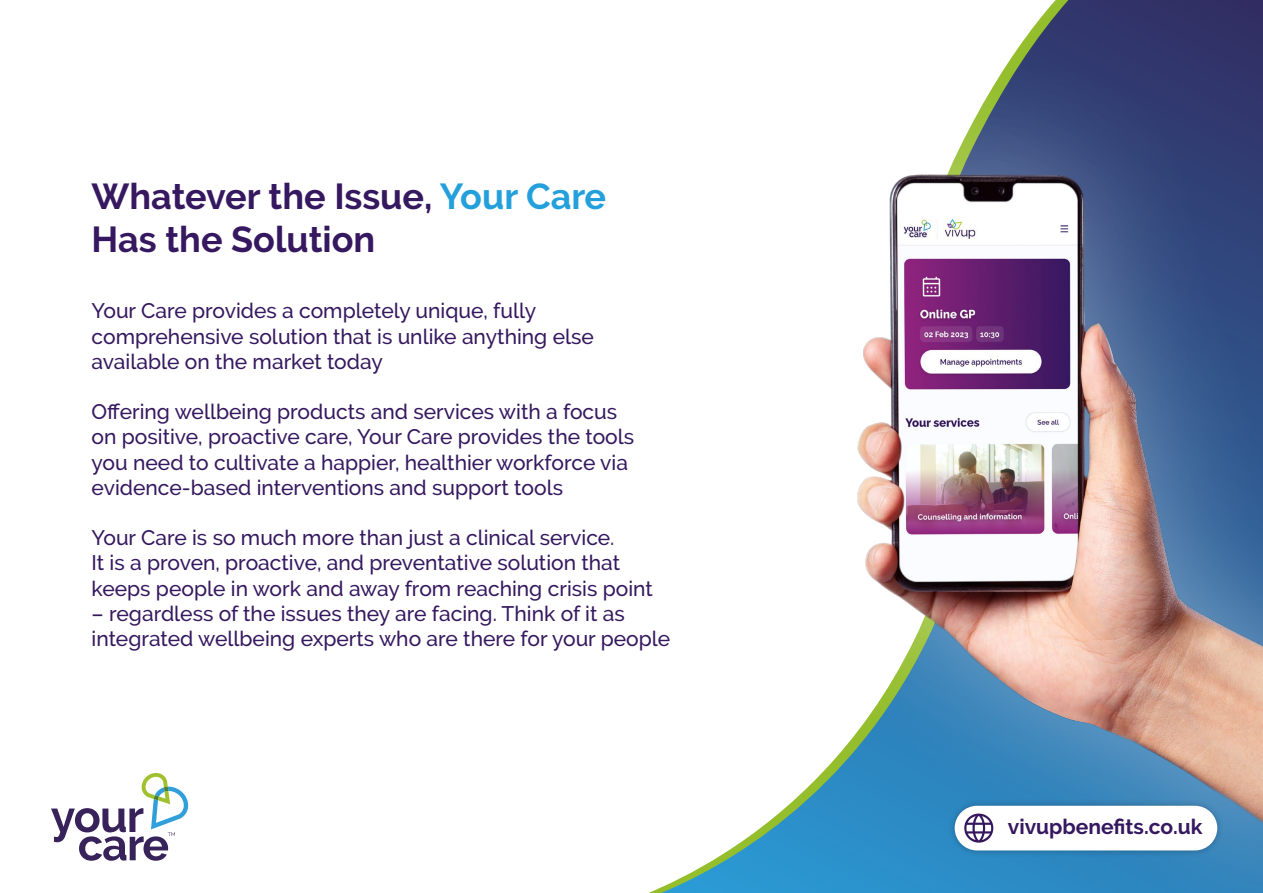
<style>
.page{position:relative;width:1263px;height:893px;background:#fff}
.page>*{position:absolute;margin:0;border:0;box-sizing:border-box;transform-origin:0 0}
.t1{font:700 36px/43.2px "Raleway";color:#35185f}
.t2{font:500 21px/25.2px "Raleway";color:#35185f}
.t3{font:700 21px "Raleway";color:#35185f}
.s1{color:#23a0db}
</style>
<div class="page">
<svg style="left:661px;top:0;width:602px;height:893px"></svg>
<div style="left:733px;top:44px;width:530px;height:849px;background:#2c8cc6"></div>
<img style="left:667px;top:27px;width:596px;height:835px">
<svg style="left:51px;top:773px;width:137px;height:88px"></svg>
<div style="left:948px;top:799px;width:276px;height:58px;background:#000;opacity:.25"></div>
<div style="left:955px;top:806px;width:262px;height:44px;background:#fff;border-radius:22px"></div>
<svg style="left:964px;top:814px;width:29px;height:29px"></svg>
<h1 class="t1" style="left:92px;top:175px;width:516px">Whatever the Issue, <span class="s1">Your Care<br></span>Has the Solution</h1>
<p class="t2" style="left:92px;top:298px;width:504px">Your Care provides a completely unique, fully comprehensive solution that is unlike anything else available on the market today</p>
<p class="t2" style="left:92px;top:399px;width:544px">Offering wellbeing products and services with a focus on positive, proactive care, Your Care provides the tools you need to cultivate a happier, healthier workforce via evidence-based interventions and support tools</p>
<p class="t2" style="left:92px;top:525px;width:563px">Your Care is so much more than just a clinical service.<br>It is a proven, proactive, and preventative solution that keeps people in work and away from reaching crisis point</p>
<p class="t2" style="left:92px;top:601px;width:580px">– regardless of the issues they are facing. Think of it as integrated wellbeing experts who are there for your people</p>
<p class="t3" style="left:1008px;top:815px;width:196px">vivupbenefits.co.uk</p>
</div>
